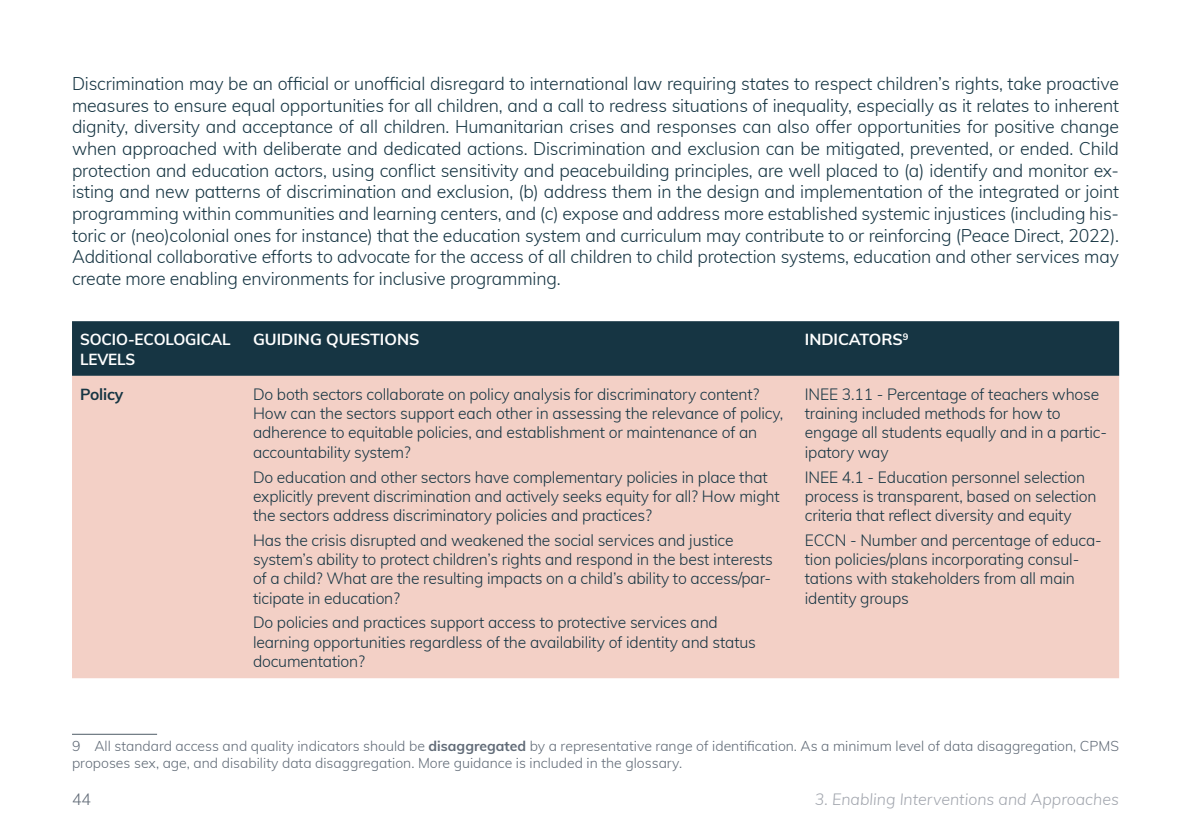
<style>
.page{position:relative;width:1191px;height:840px;background:#fff}
.page>*{position:absolute;margin:0;border:0;box-sizing:border-box;transform-origin:0 0}
.INEE_Paragraph_Style{font:300 18px/21.6px "Muli";letter-spacing:-.01em;color:#163543;text-align:justify}
.TABLE_Paragraph{font:300 16px/19.2px "Muli";letter-spacing:-.01em;color:#163543}
.t1{font:italic 300 16px "Muli";color:#a2a6ae}
.TABLE_Paragraph-2{font:700 16px "Muli";letter-spacing:-.005em;color:#fff}
.TABLE_Paragraph-3{font:700 16px/19.2px "Muli";letter-spacing:-.005em;color:#fff;scale:.95 1}
.TABLE_Paragraph-4{font:700 16px "Muli";letter-spacing:-.01em;color:#163543}
.t2{font:300 16px "Muli";color:#616b77}
.Footnotes{font:300 14px/16.8px "Muli";color:#616b77}
.s1{font-weight:700}
</style>
<div class="page">
<div style="left:72px;top:321px;width:1047px;height:54px;background:#163543"></div>
<div style="left:72px;top:375px;width:1047px;height:302px;background:#f3d0c6"></div>
<hr style="left:72px;top:733px;width:85px;height:1px;background:#4f5c67">
<p class="INEE_Paragraph_Style" style="left:72px;top:72px;width:1048px">Discrimination may be an official or unofficial disregard to international law requiring states to respect children’s rights, take proactive measures to ensure equal opportunities for all children, and a call to redress situations of inequality, especially as it relates to inherent dignity, diversity and acceptance of all children. Humanitarian crises and responses can also offer opportunities for positive change when approached with deliberate and dedicated actions. Discrimination and exclusion can be mitigated, prevented, or ended. Child protection and education actors, using conflict sensitivity and peacebuilding principles, are well placed to (a) identify and monitor ex&shy;isting and new patterns of discrimination and exclusion, (b) address them in the design and implementation of the integrated or joint programming within communities and learning centers, and (c) expose and address more established systemic injustices (including his&shy;toric or (neo)colonial ones for instance) that the education system and curriculum may contribute to or reinforcing (Peace Direct, 2022).<br>Additional collaborative efforts to advocate for the access of all children to child protection systems, education and other services may create more enabling environments for inclusive programming.</p>
<p class="TABLE_Paragraph-3" style="left:80px;top:329px;width:160px">SOCIO-ECOLOGICAL<br>LEVELS</p>
<p class="TABLE_Paragraph-2" style="left:253px;top:327px;width:168px">GUIDING QUESTIONS</p>
<p class="TABLE_Paragraph-2" style="left:805px;top:327px;width:105px">INDICATORS<sup>9</sup></p>
<p class="TABLE_Paragraph-4" style="left:80px;top:382px;width:45px">Policy</p>
<p class="TABLE_Paragraph" style="left:253px;top:383px;width:532px">Do both sectors collaborate on policy analysis for discriminatory content?<br>How can the sectors support each other in assessing the relevance of policy, adherence to equitable policies, and establishment or maintenance of an accountability system?</p>
<p class="TABLE_Paragraph" style="left:253px;top:466px;width:528px">Do education and other sectors have complementary policies in place that explicitly prevent discrimination and actively seeks equity for all? How might the sectors address discriminatory policies and practices?</p>
<p class="TABLE_Paragraph" style="left:253px;top:529px;width:521px">Has the crisis disrupted and weakened the social services and justice system’s ability to protect children’s rights and respond in the best interests of a child? What are the resulting impacts on a child’s ability to access/par&shy;ticipate in education?</p>
<p class="TABLE_Paragraph" style="left:253px;top:612px;width:504px">Do policies and practices support access to protective services and learning opportunities regardless of the availability of identity and status documentation?</p>
<p class="TABLE_Paragraph" style="left:805px;top:383px;width:304px">INEE 3.11 - Percentage of teachers whose training included methods for how to engage all students equally and in a partic&shy;ipatory way</p>
<p class="TABLE_Paragraph" style="left:805px;top:466px;width:293px">INEE 4.1 - Education personnel selection process is transparent, based on selection criteria that reflect diversity and equity</p>
<p class="TABLE_Paragraph" style="left:805px;top:529px;width:298px">ECCN - Number and percentage of educa&shy;tion policies/plans incorporating consul&shy;tations with stakeholders from all main identity groups</p>
<p class="Footnotes" style="left:72px;top:736px;width:1048px">9 All standard access and quality indicators should be <span class="s1">disaggregated</span> by a representative range of identification. As a minimum level of data disaggregation, CPMS proposes sex, age, and disability data disaggregation. More guidance is included in the glossary.</p>
<p class="t2" style="left:72px;top:787px;width:21px">44</p>
<p class="t1" style="left:814px;top:787px;width:306px">3. Enabling Interventions and Approaches</p>
</div>
